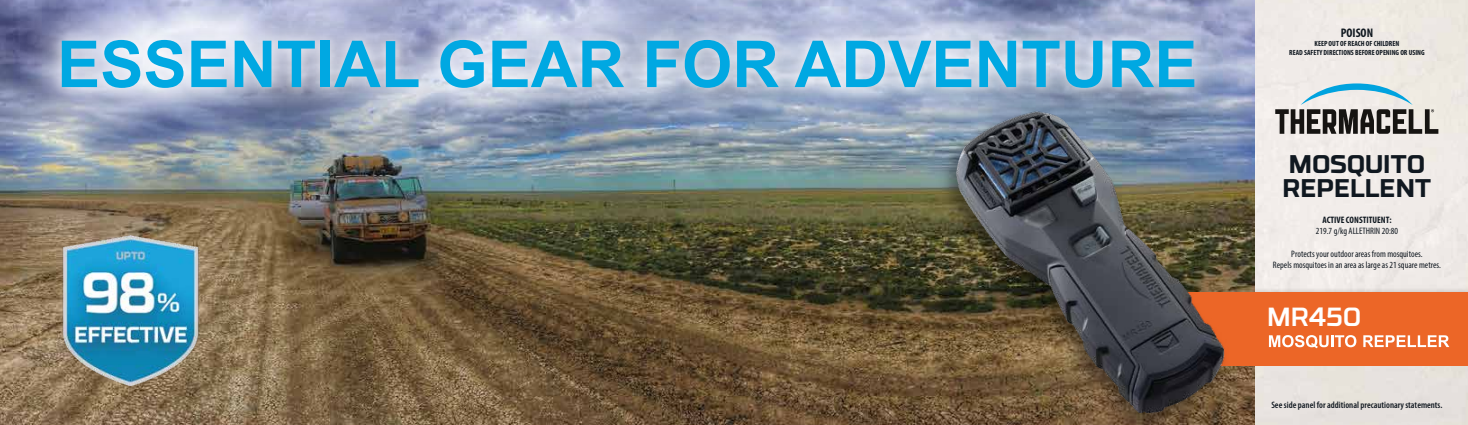
<style>
.page{position:relative;width:1468px;height:425px;background:#fff}
.page>*{position:absolute;margin:0;border:0;box-sizing:border-box;transform-origin:0 0}
.t1{font:700 64.75px "Arial";color:#00a8e2}
.t2{font:500 26.25px "RB No 3.1";color:#fff}
.t3{font:700 25.5px "RB No 3.1";color:#101820}
.t4{font:700 condensed 12.5px "Myriad Pro";color:#101820}
.t5{font:condensed 9.38px/11.2px "Myriad Pro";color:#101820;text-align:center}
.t6{font:600 condensed 9.38px "Myriad Pro";color:#101820}
.t7{font:700 condensed 9.38px "Myriad Pro";color:#101820}
.t8{font:700 condensed 7.5px/9px "Myriad Pro";color:#101820;text-align:center}
</style>
<div class="page">
<img style="left:1256px;top:0;width:212px;height:425px">
<img style="left:0;top:0;width:866px;height:425px">
<img style="left:5px;top:0;width:1251px;height:154px">
<img style="left:41px;top:15px;width:1189px;height:113px">
<img style="left:49px;top:236px;width:163px;height:150px">
<img style="left:1336px;top:284px;width:132px;height:8px">
<div style="left:1170px;top:292px;width:298px;height:73px;background:#ec6627"></div>
<svg style="left:1336px;top:335px;width:20px;height:13px"></svg>
<svg style="left:1363px;top:335px;width:86px;height:12px"></svg>
<img style="left:866px;top:53px;width:470px;height:372px">
<svg style="left:1275px;top:83px;width:163px;height:51px;background:#a3aaab"></svg>
<h1 class="t1" style="left:57px;top:21px;width:1142px">ESSENTIAL GEAR FOR ADVENTURE</h1>
<h3 class="t4" style="left:1341px;top:25px;width:34px">POISON</h3>
<p class="t8" style="left:1289px;top:39px;width:137px">KEEP OUT OF REACH OF CHILDREN<br>READ SAFETY DIRECTIONS BEFORE OPENING OR USING</p>
<h3 class="t3" style="left:1289px;top:144px;width:138px">MOSQUITO</h3>
<p class="t7" style="left:1322px;top:214px;width:71px">ACTIVE CONSTITUENT:</p>
<p class="t5" style="left:1316px;top:225px;width:84px">219.7 g/kg ALLETHRIN 20:80</p>
<p class="t5" style="left:1273px;top:248px;width:170px">Protects your outdoor areas from mosquitoes.<br>Repels mosquitoes in an area as large as 21 square metres.</p>
<h3 class="t3" style="left:1282px;top:167px;width:150px">REPELLENT</h3>
<h2 class="t2" style="left:1267px;top:296px;width:96px">MR450</h2>
<p class="t6" style="left:1271px;top:399px;width:173px">See side panel for additional precautionary statements.</p>
</div>
